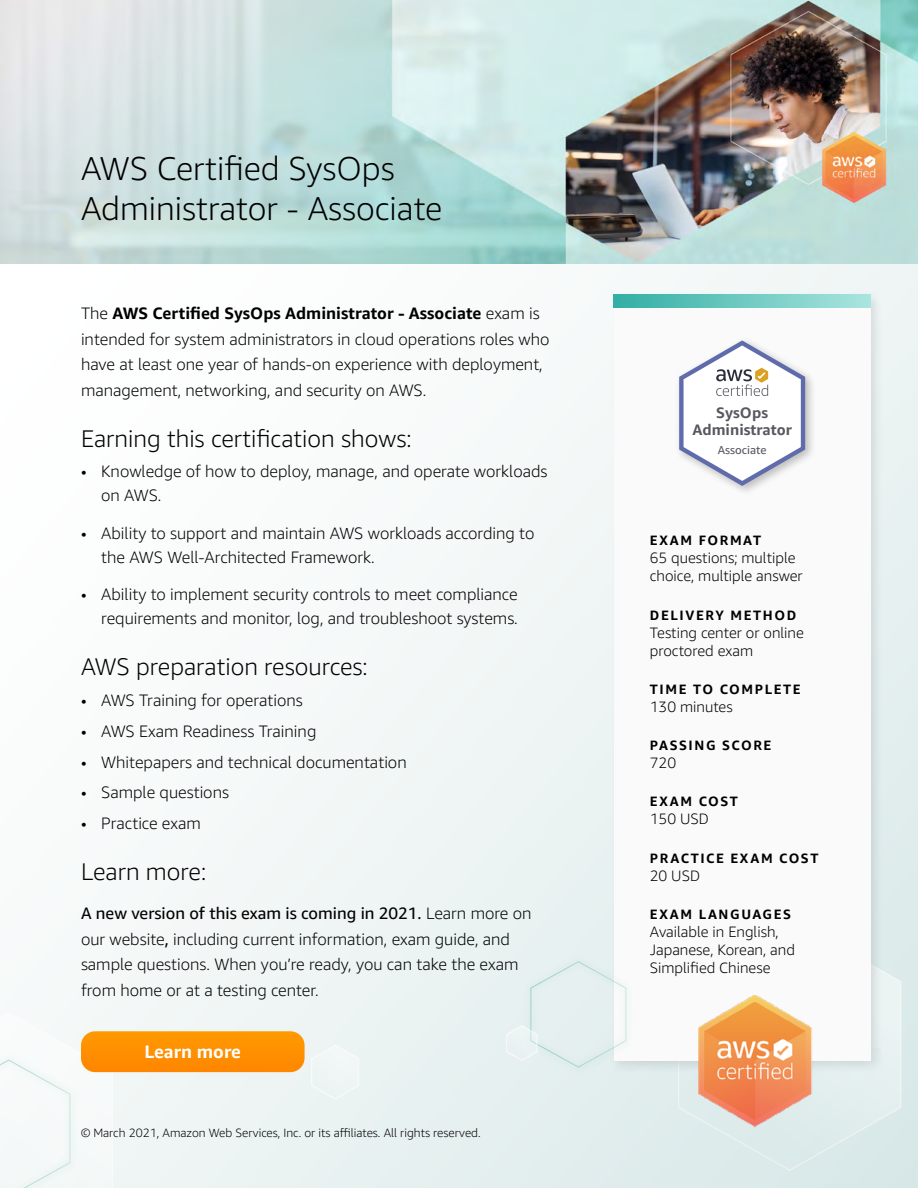
<style>
.page{position:relative;width:918px;height:1188px;background:#fff}
.page>*{position:absolute;margin:0;border:0;box-sizing:border-box;transform-origin:0 0}
.t1{font:300 33px/39.6px "Amazon Ember";color:#000}
.t2{font:300 24px "Amazon Ember";color:#000}
.t3{font:700 18px "Amazon Ember";color:#fff}
.t4{font:300 16.5px/25.5px "Amazon Ember";color:#000}
.t5{font:700 15.15px/17px "Amazon Ember";color:#575860;text-align:center}
.t6{font:300 15px/18px "Amazon Ember";color:#000}
.t7{font:700 13.5px "Amazon Ember";letter-spacing:.12em;color:#000}
.t8{font:300 12px "Amazon Ember";color:#000}
.t9{font:11.55px "Amazon Ember";color:#575860}
.s1{font-weight:700}
.s2{font-weight:400}
</style>
<div class="page">
<div style="left:1px;top:264px;width:916px;height:923px;background:linear-gradient(to right,#fcfdfd,#e7f0f0)"></div>
<div style="left:670px;top:910px;width:240px;height:268px;background:#ddeaea"></div>
<svg style="left:678px;top:972px;width:223px;height:199px"></svg>
<div style="left:303px;top:1037px;width:64px;height:70px;background:#ecf3f3"></div>
<svg style="left:311px;top:1045px;width:48px;height:54px"></svg>
<div style="left:610px;top:291px;width:274px;height:783px;background:#000;opacity:.1"></div>
<div style="left:614px;top:295px;width:256px;height:766px;background:#fafafa"></div>
<img style="left:0;top:0;width:918px;height:264px">
<div style="left:674px;top:336px;width:143px;height:161px;background:#000;opacity:.25"></div>
<svg style="left:679px;top:340px;width:126px;height:146px"></svg>
<svg style="left:614px;top:295px;width:256px;height:12px;background:#6ec9c1"></svg>
<svg style="left:522px;top:953px;width:112px;height:122px;fill:#e7f1f0"></svg>
<div style="left:0;top:1004px;width:121px;height:184px;background:#f5f9f8"></div>
<div style="left:498px;top:1018px;width:48px;height:51px;background:#e7f0f0"></div>
<svg style="left:506px;top:961px;width:121px;height:107px"></svg>
<img style="left:685px;top:996px;width:141px;height:133px">
<svg style="left:0;top:1012px;width:305px;height:176px"></svg>
<h1 class="t1" style="left:81px;top:149px;width:363px">AWS Certified SysOps<br>Administrator - Associate</h1>
<p class="t4" style="left:81px;top:301px;width:470px">The <span class="s1">AWS Certified SysOps Administrator - Associate</span> exam is intended for system administrators in cloud operations roles who have at least one year of hands-on experience with deployment, management, networking, and security on AWS.</p>
<h2 class="t2" style="left:81px;top:423px;width:332px">Earning this certification shows:</h2>
<p class="t4" style="left:101px;top:460px;width:448px;line-height:24px;text-indent:-20px">• Knowledge of how to deploy, manage, and operate workloads on AWS.</p>
<p class="t4" style="left:101px;top:521px;width:435px;line-height:24px;text-indent:-20px">• Ability to support and maintain AWS workloads according to the AWS Well-Architected Framework.</p>
<p class="t4" style="left:81px;top:583px;width:438px;line-height:24px;text-align:right">• Ability to implement security controls to meet compliance requirements and monitor, log, and troubleshoot systems.</p>
<h2 class="t2" style="left:81px;top:652px;width:288px">AWS preparation resources:</h2>
<p class="t4" style="left:81px;top:688px;width:223px">• AWS Training for operations</p>
<p class="t4" style="left:81px;top:718px;width:237px">• AWS Exam Readiness Training</p>
<p class="t4" style="left:81px;top:749px;width:327px">• Whitepapers and technical documentation</p>
<p class="t4" style="left:81px;top:780px;width:150px">• Sample questions</p>
<p class="t4" style="left:81px;top:811px;width:121px">• Practice exam</p>
<h2 class="t2" style="left:81px;top:857px;width:127px">Learn more:</h2>
<p class="t4" style="left:81px;top:901px;width:452px"><span class="s2">A new version of this exam is coming in 2021.</span> Learn more on our website<span class="s2">,</span> including current information, exam guide, and sample questions. When you’re ready, you can take the exam from home or at a testing center.</p>
<p class="t3" style="left:144px;top:1041px;width:98px">Learn more</p>
<p class="t8" style="left:81px;top:1126px;width:401px">© March 2021, Amazon Web Services, Inc. or its affiliates. All rights reserved.</p>
<p class="t5" style="left:692px;top:405px;width:101px">SysOps<br>Administrator</p>
<p class="t9" style="left:718px;top:443px;width:50px">Associate</p>
<p class="t7" style="left:650px;top:532px;width:113px">EXAM FORMAT</p>
<p class="t6" style="left:650px;top:549px;width:154px">65 questions; multiple choice, multiple answer</p>
<p class="t7" style="left:650px;top:606px;width:148px">DELIVERY METHOD</p>
<p class="t6" style="left:650px;top:623px;width:156px">Testing center or online proctored exam</p>
<p class="t7" style="left:650px;top:681px;width:152px">TIME TO COMPLETE</p>
<p class="t6" style="left:650px;top:698px;width:84px">130 minutes</p>
<p class="t7" style="left:650px;top:737px;width:123px">PASSING SCORE</p>
<p class="t6" style="left:650px;top:754px;width:28px">720</p>
<p class="t7" style="left:650px;top:793px;width:90px">EXAM COST</p>
<p class="t6" style="left:650px;top:810px;width:61px">150 USD</p>
<p class="t7" style="left:650px;top:849px;width:170px">PRACTICE EXAM COST</p>
<p class="t6" style="left:650px;top:866px;width:52px">20 USD</p>
<p class="t7" style="left:650px;top:906px;width:143px">EXAM LANGUAGES</p>
<p class="t6" style="left:650px;top:923px;width:147px">Available in English,<br>Japanese, Korean, and<br>Simplified Chinese</p>
</div>
